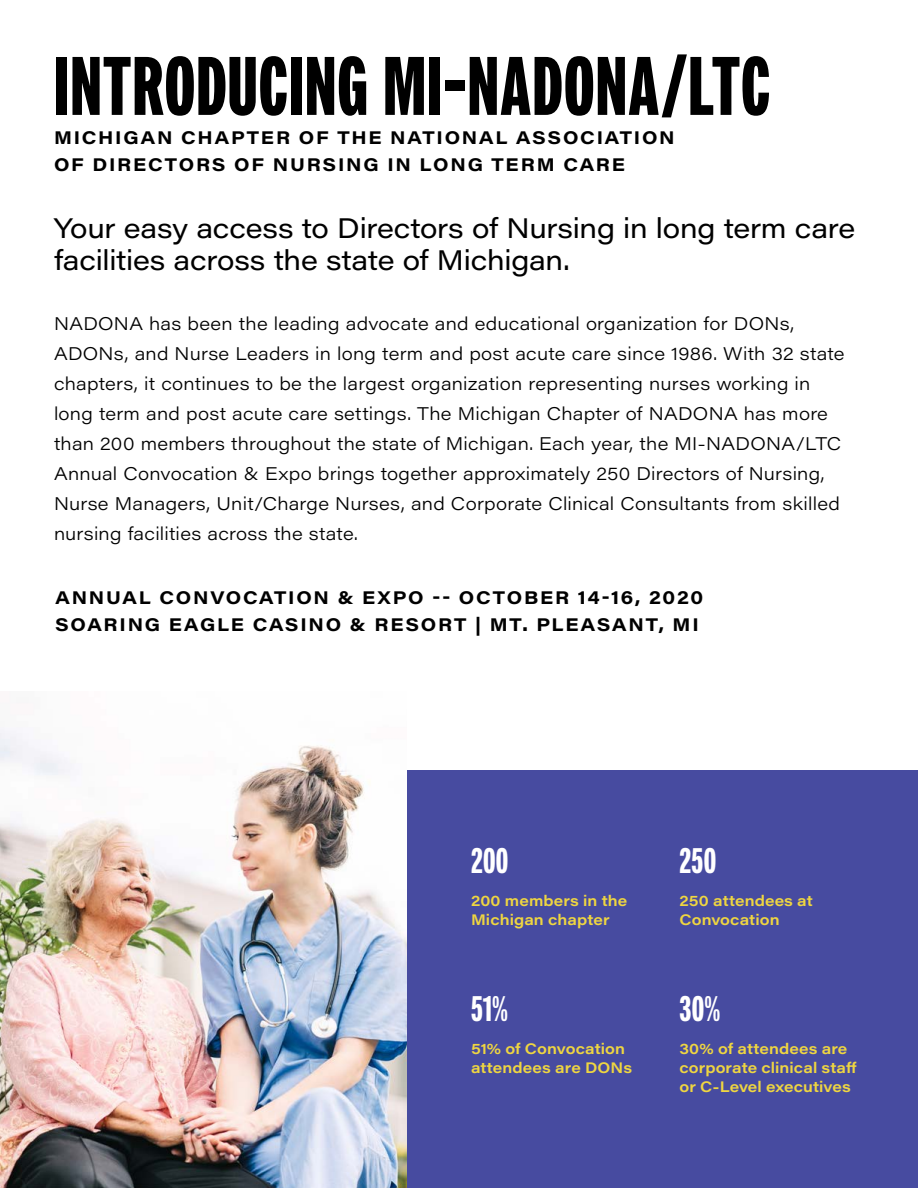
<style>
.page{position:relative;width:918px;height:1188px;background:#fff}
.page>*{position:absolute;margin:0;border:0;box-sizing:border-box;transform-origin:0 0}
.t1{font:900 84px "Fairweather";letter-spacing:.01em;color:#000}
.t2{font:800 36px "Fairweather";letter-spacing:.01em;color:#fff}
.t3{font:27.75px/32.2px "Acumin Pro Wide";letter-spacing:-.01em;color:#000}
.t4{font:300 18px/30px "Acumin Pro Wide";letter-spacing:.015em;color:#000}
.t5{font:700 18px/27px "Acumin Pro Wide";letter-spacing:.1em;color:#000}
.t6{font:600 15px/18.8px "Acumin Pro Wide";letter-spacing:.005em;color:#efd641}
</style>
<div class="page">
<div style="left:0;top:770px;width:918px;height:418px;background:#474ba0"></div>
<img style="left:0;top:729px;width:407px;height:459px">
<h1 class="t1" style="left:54px;top:38px;width:718px">INTRODUCING MI-NADONA/LTC</h1>
<p class="t5" style="left:54px;top:123px;width:622px">MICHIGAN CHAPTER OF THE NATIONAL ASSOCIATION<br>OF DIRECTORS OF NURSING IN LONG TERM CARE</p>
<h3 class="t3" style="left:54px;top:210px;width:803px">Your easy access to Directors of Nursing in long term care facilities across the state of Michigan.</h3>
<p class="t4" style="left:54px;top:308px;width:792px">NADONA has been the leading advocate and educational organization for DONs, ADONs, and Nurse Leaders in long term and post acute care since 1986. With 32 state chapters, it continues to be the largest organization representing nurses working in long term and post acute care settings. The Michigan Chapter of NADONA has more than 200 members throughout the state of Michigan. Each year, the MI-NADONA/LTC Annual Convocation &amp; Expo brings together approximately 250 Directors of Nursing, Nurse Managers, Unit/Charge Nurses, and Corporate Clinical Consultants from skilled nursing facilities across the state.</p>
<p class="t5" style="left:55px;top:583px;width:649px">ANNUAL CONVOCATION &amp; EXPO -- OCTOBER 14-16, 2020<br>SOARING EAGLE CASINO &amp; RESORT | MT. PLEASANT, MI</p>
<h2 class="t2" style="left:471px;top:840px;width:39px">200</h2>
<p class="t6" style="left:471px;top:891px;width:158px">200 members in the<br>Michigan chapter</p>
<h2 class="t2" style="left:471px;top:988px;width:39px">51%</h2>
<p class="t6" style="left:471px;top:1039px;width:163px">51% of Convocation attendees are DONs</p>
<h2 class="t2" style="left:680px;top:840px;width:38px">250</h2>
<p class="t6" style="left:680px;top:891px;width:135px">250 attendees at<br>Convocation</p>
<h2 class="t2" style="left:680px;top:988px;width:42px">30%</h2>
<p class="t6" style="left:680px;top:1039px;width:179px">30% of attendees are corporate clinical staff or C-Level executives</p>
</div>
